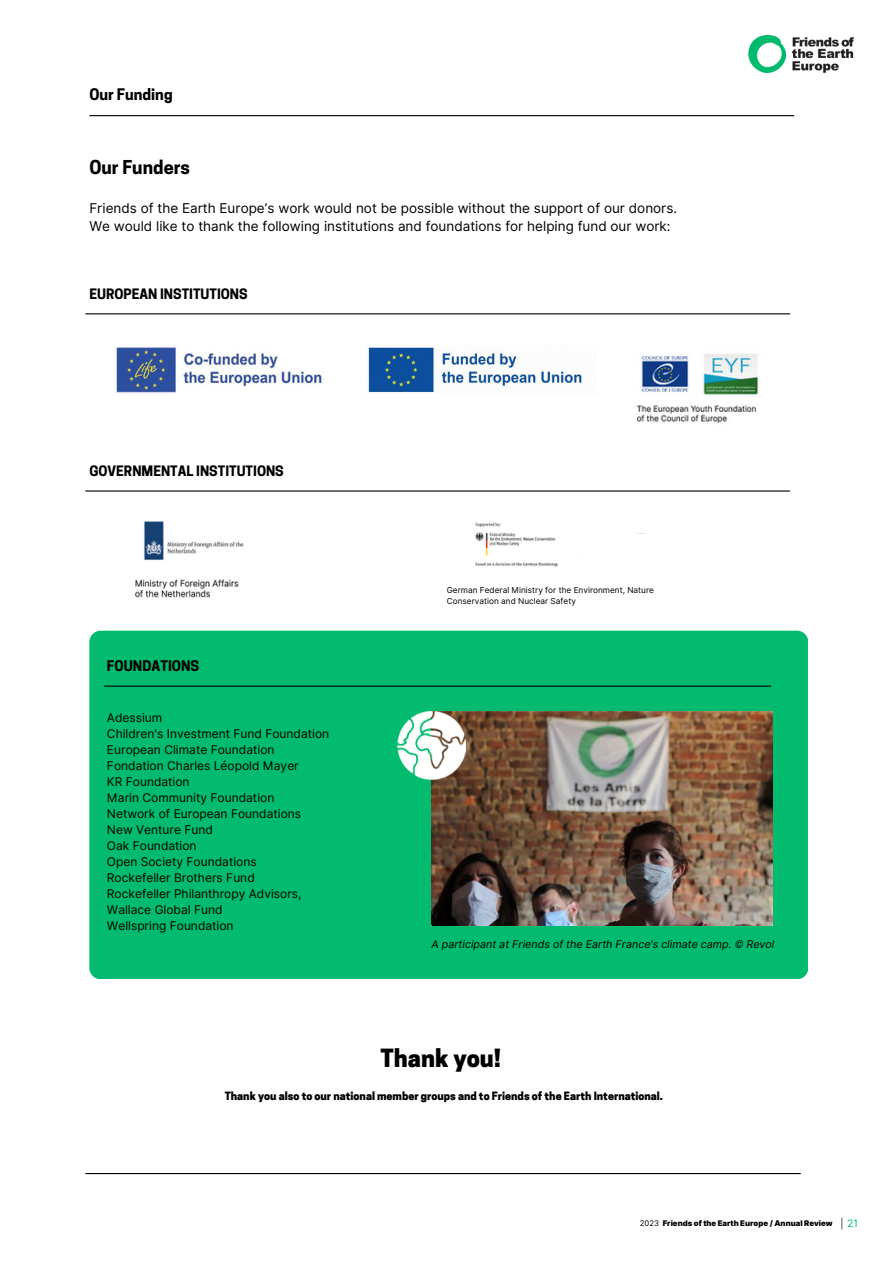
<style>
.page{position:relative;width:894px;height:1264px;background:#fff}
.page>*{position:absolute;margin:0;border:0;box-sizing:border-box;transform-origin:0 0}
.t1{font:800 23.55px "Cooper Hewitt";color:#000}
.t2{font:700 18px "Cooper Hewitt";color:#000}
.t3{font:700 15px "Cooper Hewitt";color:#000}
.t4{font:700 13.8px "Cooper Hewitt";color:#000}
.t5{font:13.5px/18px "Inter";color:#000}
.t6{font:700 13.5px "Cooper Hewitt";color:#000}
.t7{font:12px/16px "Inter";color:#000}
.t8{font:800 10.8px "Cooper Hewitt";color:#000}
.t9{font:italic 10.65px "Inter";color:#000}
.t10{font:10.35px "Inter";color:#02bb6e}
.t11{font:8.25px/10.9px "Inter";color:#000}
.t12{font:900 7.8px "Inter";color:#000}
.s1{font-weight:400}
</style>
<div class="page">
<img style="left:748px;top:35px;width:105px;height:38px">
<hr style="left:89px;top:115px;width:704px;height:1px;background:#000">
<hr style="left:85px;top:313px;width:705px;height:1px;background:#000">
<hr style="left:85px;top:490px;width:705px;height:1px;background:#000">
<div style="left:89px;top:630px;width:719px;height:349px;background:#02bb6e;border-radius:11px"></div>
<hr style="left:104px;top:685px;width:667px;height:1px;background:#000">
<img style="left:431px;top:711px;width:341px;height:214px">
<img style="left:397px;top:711px;width:68px;height:68px">
<hr style="left:85px;top:1172px;width:715px;height:2px;background:#000">
<img style="left:135px;top:521px;width:109px;height:77px">
<img style="left:636px;top:354px;width:123px;height:69px">
<svg style="left:475px;top:522px;width:172px;height:45px"></svg>
<img style="left:116px;top:347px;width:206px;height:46px">
<img style="left:368px;top:347px;width:214px;height:46px">
<svg style="left:841px;top:1217px;width:1px;height:12px"></svg>
<p class="t3" style="left:89px;top:89px;width:85px">Our Funding</p>
<h3 class="t2" style="left:89px;top:160px;width:102px">Our Funders</h3>
<p class="t5" style="left:89px;top:199px;width:589px">Friends of the Earth Europe’s work would not be possible without the support of our donors.<br>We would like to thank the following institutions and foundations for helping fund our work:</p>
<p class="t6" style="left:89px;top:288px;width:160px">EUROPEAN INSTITUTIONS</p>
<h3 class="t6" style="left:89px;top:466px;width:196px">GOVERNMENTAL INSTITUTIONS</h3>
<p class="t4" style="left:107px;top:660px;width:94px">FOUNDATIONS</p>
<p class="t7" style="left:107px;top:710px;width:224px">Adessium<br>Children's Investment Fund Foundation<br>European Climate Foundation<br>Fondation Charles Léopold Mayer<br>KR Foundation<br>Marin Community Foundation<br>Network of European Foundations<br>New Venture Fund<br>Oak Foundation<br>Open Society Foundations<br>Rockefeller Brothers Fund<br>Rockefeller Philanthropy Advisors,<br>Wallace Global Fund<br>Wellspring Foundation</p>
<p class="t11" style="left:446px;top:585px;width:209px">German Federal Ministry for the Environment, Nature<br>Conservation and Nuclear Safety</p>
<h1 class="t9" style="left:431px;top:938px;width:344px">A participant at Friends of the Earth France’s climate camp. © Revol</h1>
<p class="t1" style="left:380px;top:1048px;width:122px">Thank you!</p>
<p class="t8" style="left:225px;top:1092px;width:439px">Thank you also to our national member groups and to Friends of the Earth International.</p>
<p class="t12" style="left:639px;top:1218px;width:194px"><span class="s1">2023</span> Friends of the Earth Europe / Annual Review</p>
<p class="t10" style="left:846px;top:1216px;width:12px">21</p>
</div>
